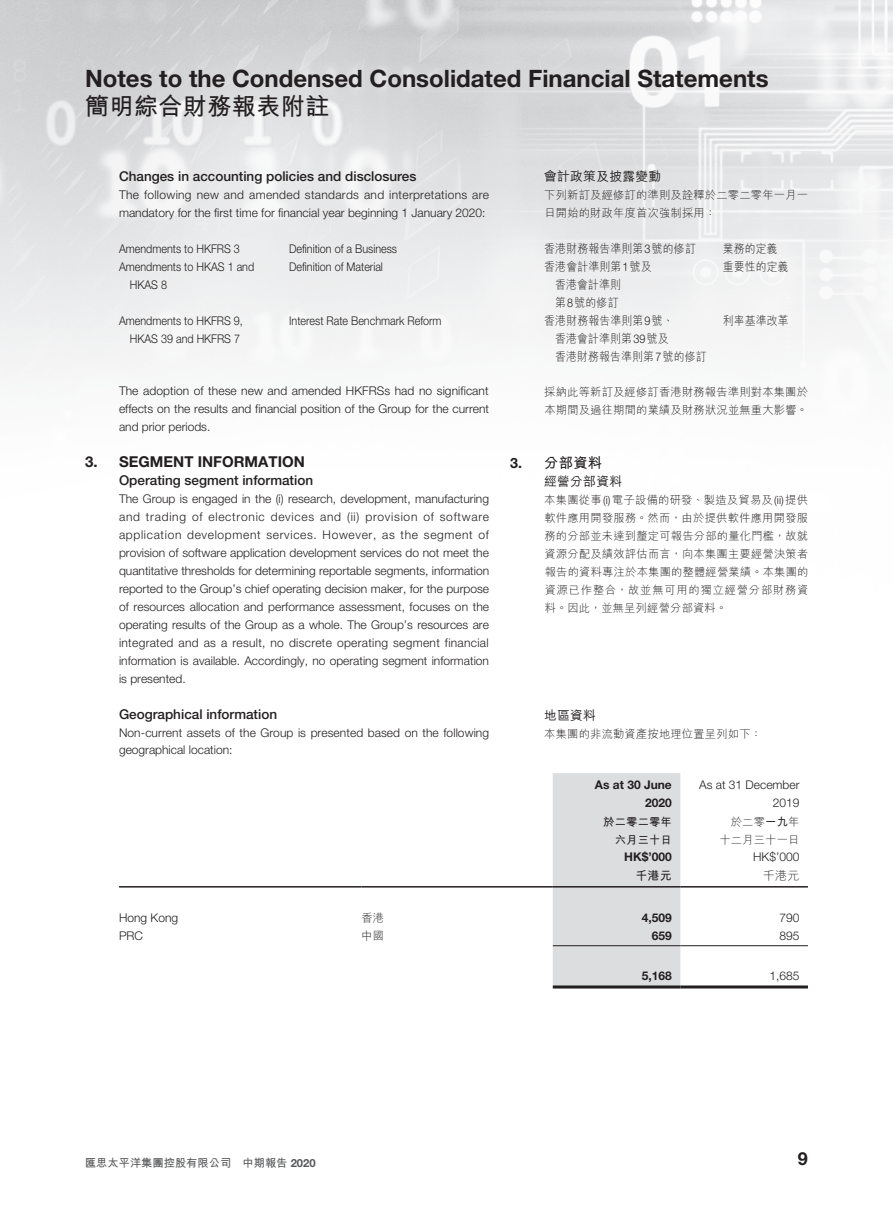
<style>
.page{position:relative;width:893px;height:1212px;background:#fff}
.page>*{position:absolute;margin:0;border:0;box-sizing:border-box;transform-origin:0 0}
.t1{font:700 24px "Helvetica Neue LT Std";color:#231f20}
.t2{font:700 24px "M Hei HK";letter-spacing:.02em;color:#231f20}
.t3{font:700 18px "Helvetica Neue LT Std";color:#231f20}
.t4{font:700 15px "Helvetica Neue LT Std";color:#231f20}
.t5{font:700 14.25px "M Hei HK";color:#231f20}
.t6{font:500 13.5px "Helvetica Neue LT Std";color:#231f20}
.t7{font:500 12.75px "M Hei HK";letter-spacing:.02em;color:#231f20}
.t8{font:300 12px/18px "Helvetica Neue LT Std";color:#231f20}
.t9{font:300 12px/18px "Helvetica Neue LT Std";color:#231f20;scale:.9 1}
.t10{font:300 12px/18px "M Hei HK";letter-spacing:.02em;color:#231f20;scale:.9 1}
.t11{font:700 12px/18px "Helvetica Neue LT Std";color:#231f20;text-align:right}
.t12{font:700 12px "M Hei HK";color:#231f20}
.t13{font:300 12px "M Hei HK";letter-spacing:.02em;color:#231f20}
.t14{font:300 11.25px/18px "M Hei HK";letter-spacing:.02em;color:#231f20}
.t15{font:700 11.25px "M Hei HK";color:#57585a}
.t16{font:700 11.25px/18px "M Hei HK";letter-spacing:.02em;color:#231f20;text-align:right}
.s1{font-family:"Helvetica Neue LT Std"}
.s2{font-weight:700}
</style>
<div class="page">
<img style="left:0;top:0;width:893px;height:989px">
<div style="left:553px;top:773px;width:127px;height:212px;background:#dcdddf"></div>
<hr style="left:119px;top:886px;width:242px;height:1px;background:#231f20">
<hr style="left:361px;top:886px;width:192px;height:1px;background:#231f20">
<hr style="left:553px;top:886px;width:127px;height:1px;background:#231f20">
<hr style="left:680px;top:886px;width:128px;height:1px;background:#231f20">
<hr style="left:553px;top:945px;width:127px;height:1px;background:#231f20">
<hr style="left:680px;top:945px;width:128px;height:1px;background:#231f20">
<hr style="left:553px;top:985px;width:127px;height:3px;background:#231f20">
<hr style="left:680px;top:985px;width:128px;height:3px;background:#231f20">
<h1 class="t1" style="left:85px;top:63px;width:685px">Notes to the Condensed Consolidated Financial Statements</h1>
<h1 class="t2" style="left:85px;top:89px;width:246px">簡明綜合財務報表附註</h1>
<p class="t6" style="left:119px;top:168px;width:299px">Changes in accounting policies and disclosures</p>
<p class="t8" style="left:119px;top:186px;width:372px">The following new and amended standards and interpretations are mandatory for the first time for financial year beginning 1 January 2020:</p>
<p class="t9" style="left:119px;top:240px;width:136px">Amendments to HKFRS 3</p>
<p class="t9" style="left:289px;top:240px;width:121px">Definition of a Business</p>
<p class="t9" style="left:130px;top:258px;width:140px;text-indent:-11px">Amendments to HKAS 1 and<br>HKAS 8</p>
<p class="t9" style="left:289px;top:258px;width:106px">Definition of Material</p>
<p class="t9" style="left:119px;top:312px;width:139px;text-align:right">Amendments to HKFRS 9,<br>HKAS 39 and HKFRS 7</p>
<p class="t9" style="left:289px;top:312px;width:171px">Interest Rate Benchmark Reform</p>
<p class="t8" style="left:119px;top:382px;width:371px;text-align:justify">The adoption of these new and amended HKFRSs had no significant effects on the results and financial position of the Group for the current and prior periods.</p>
<p class="t4" style="left:85px;top:453px;width:221px">3. SEGMENT INFORMATION</p>
<p class="t6" style="left:119px;top:472px;width:196px">Operating segment information</p>
<p class="t8" style="left:119px;top:490px;width:372px;text-align:justify">The Group is engaged in the (i) research, development, manufacturing and trading of electronic devices and (ii) provision of software application development services. However, as the segment of provision of software application development services do not meet the quantitative thresholds for determining reportable segments, information reported to the Group’s chief operating decision maker, for the purpose of resources allocation and performance assessment, focuses on the operating results of the Group as a whole. The Group’s resources are integrated and as a result, no discrete operating segment financial information is available. Accordingly, no operating segment information is presented.</p>
<p class="t6" style="left:119px;top:706px;width:160px">Geographical information</p>
<p class="t8" style="left:119px;top:723px;width:372px;line-height:17.2px">Non-current assets of the Group is presented based on the following geographical location:</p>
<p class="t7" style="left:544px;top:168px;width:118px">會計政策及披露變動</p>
<p class="t14" style="left:544px;top:186px;width:265px">下列新訂及經修訂的準則及詮釋於二零二零年一月一日開始的財政年度首次強制採用：</p>
<p class="t10" style="left:544px;top:240px;width:170px">香港財務報告準則第<span class="s1">3</span>號的修訂</p>
<p class="t10" style="left:723px;top:240px;width:62px">業務的定義</p>
<p class="t10" style="left:555px;top:258px;width:109px;text-indent:-11px">香港會計準則第<span class="s1">1</span>號及香港會計準則<br>第<span class="s1">8</span>號的修訂</p>
<p class="t10" style="left:723px;top:258px;width:75px">重要性的定義</p>
<p class="t10" style="left:555px;top:312px;width:170px;text-indent:-11px">香港財務報告準則第<span class="s1">9</span>號、<br>香港會計準則第<span class="s1">39</span>號及<br>香港財務報告準則第<span class="s1">7</span>號的修訂</p>
<p class="t10" style="left:723px;top:312px;width:75px">利率基準改革</p>
<p class="t14" style="left:544px;top:383px;width:265px">採納此等新訂及經修訂香港財務報告準則對本集團於本期間及過往期間的業績及財務狀況並無重大影響。</p>
<p class="t5" style="left:510px;top:452px;width:93px"><span class="s1">3.</span> 分部資料</p>
<p class="t7" style="left:544px;top:472px;width:79px">經營分部資料</p>
<p class="t14" style="left:544px;top:491px;width:266px;text-align:justify">本集團從事<span class="s1">(i)</span>電子設備的研發、製造及貿易及<span class="s1">(ii)</span>提供軟件應用開發服務。然而，由於提供軟件應用開發服務的分部並未達到釐定可報告分部的量化門檻，故就資源分配及績效評估而言，向本集團主要經營決策者報告的資料專注於本集團的整體經營業績。本集團的資源已作整合，故並無可用的獨立經營分部財務資料。因此，並無呈列經營分部資料。</p>
<p class="t7" style="left:544px;top:706px;width:53px">地區資料</p>
<p class="t14" style="left:544px;top:725px;width:219px">本集團的非流動資產按地理位置呈列如下：</p>
<p class="t11" style="left:595px;top:775px;width:78px">As at 30 June<br>2020</p>
<p class="t8" style="left:699px;top:775px;width:102px;text-align:right">As at 31 December<br>2019</p>
<p class="t16" style="left:603px;top:811px;width:70px">於二零二零年六月三十日</p>
<p class="t14" style="left:719px;top:812px;width:82px;text-align:right">於二零<span class="s2">一九</span>年十二月三十一日</p>
<p class="t11" style="left:624px;top:847px;width:49px">HK$’000</p>
<p class="t8" style="left:753px;top:847px;width:48px">HK$’000</p>
<p class="t12" style="left:635px;top:866px;width:38px">千港元</p>
<p class="t13" style="left:763px;top:869px;width:38px">千港元</p>
<p class="t8" style="left:119px;top:908px;width:61px">Hong Kong</p>
<p class="t14" style="left:361px;top:909px;width:24px">香港</p>
<p class="t11" style="left:642px;top:908px;width:32px">4,509</p>
<p class="t8" style="left:779px;top:908px;width:22px">790</p>
<p class="t8" style="left:119px;top:926px;width:26px">PRC</p>
<p class="t14" style="left:361px;top:927px;width:24px">中國</p>
<p class="t11" style="left:652px;top:926px;width:22px">659</p>
<p class="t8" style="left:779px;top:926px;width:22px">895</p>
<p class="t11" style="left:642px;top:966px;width:32px">5,168</p>
<p class="t8" style="left:769px;top:966px;width:32px">1,685</p>
<p class="t15" style="left:85px;top:1154px;width:232px">匯思太平洋集團控股有限公司 中期報告 <span class="s1">2020</span></p>
<h2 class="t3" style="left:798px;top:1148px;width:12px">9</h2>
</div>
